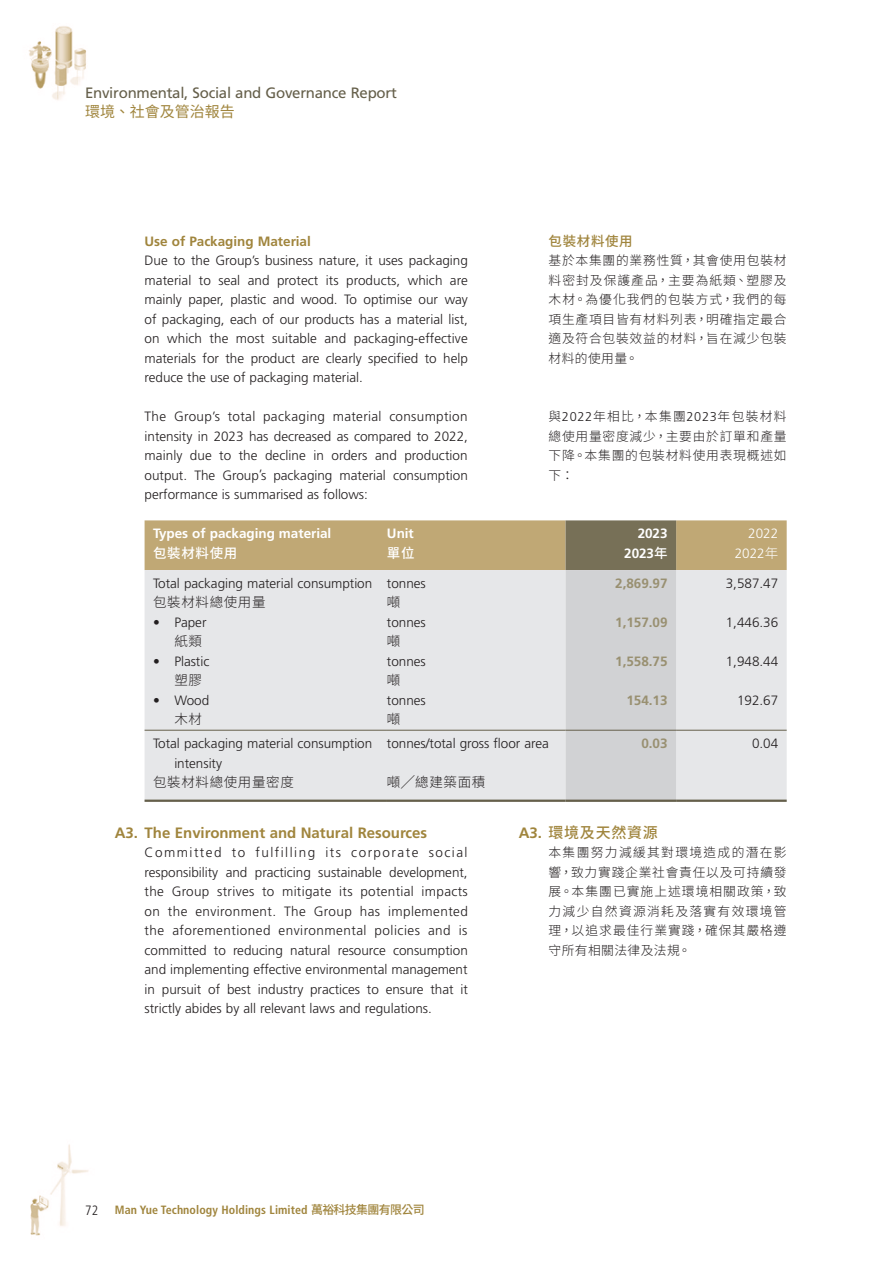
<style>
.page{position:relative;width:893px;height:1263px;background:#fff}
.page>*{position:absolute;margin:0;border:0;box-sizing:border-box;transform-origin:0 0}
.t1{font:15px "Frutiger LT Std";letter-spacing:-.015em;color:#655f4a}
.Heading_2{font:700 15px "Frutiger LT Std";color:#a0853d}
.t2{font:15px "Source Han Sans TC";color:#a0853d}
.Heading_2-2{font:500 15px "Source Han Sans TC";letter-spacing:.05em;color:#a0853d}
.Body_Text{font:300 13.5px/19.5px "Frutiger LT Std";color:#231f20;text-align:justify}
.Body_Text-2{font:700 13.5px "Frutiger LT Std";color:#fff}
.Body_Text-3{font:300 13.5px "Source Han Sans TC";letter-spacing:.05em;color:#231f20}
.Body_Text-4{font:700 13.5px "Frutiger LT Std";color:#999071}
.Heading_3{font:700 13.5px "Frutiger LT Std";color:#a0853d}
.Body_Text-5{font:300 13.5px "Frutiger LT Std";color:#fff}
.Body_Text-6{font:500 13.5px "Source Han Sans TC";letter-spacing:.05em;color:#fff}
.C_Heading_3{font:500 13.5px "Source Han Sans TC";letter-spacing:.05em;color:#a0853d}
.C_Body_Text{font:300 12.75px/19.5px "Source Han Sans TC";letter-spacing:.06em;color:#231f20;text-align:justify}
.t3{font:700 condensed 12px "Frutiger LT Std";letter-spacing:.005em;color:#a0853d}
.s1{font-family:"Source Han Sans TC";font-weight:500}
.s2{font-family:"Source Han Sans TC"}
.s3{font-family:"Frutiger LT Std"}
.s4{font-family:"Frutiger LT Std";font-weight:700}
.s5{font-weight:300;font-size:13.5px;color:#231f20}
.s6{font-family:"Source Han Sans TC";font-weight:500;font-stretch:normal}
</style>
<div class="page">
<svg style="left:145px;top:520px;width:642px;height:279px;background:#d9d6d0"></svg>
<hr style="left:145px;top:730px;width:242px;height:1px;background:#655f4a">
<hr style="left:387px;top:730px;width:179px;height:1px;background:#655f4a">
<hr style="left:566px;top:730px;width:110px;height:1px;background:#655f4a">
<hr style="left:676px;top:730px;width:111px;height:1px;background:#655f4a">
<hr style="left:145px;top:799px;width:242px;height:3px;background:#655f4a">
<hr style="left:387px;top:799px;width:179px;height:3px;background:#655f4a">
<hr style="left:566px;top:799px;width:110px;height:3px;background:#655f4a">
<hr style="left:676px;top:799px;width:111px;height:3px;background:#655f4a">
<p class="t1" style="left:85px;top:83px;width:313px">Environmental, Social and Governance Report</p>
<p class="t2" style="left:85px;top:103px;width:151px">環境、社會及管治報告</p>
<p class="C_Heading_3" style="left:549px;top:233px;width:86px">包裝材料使用</p>
<p class="C_Body_Text" style="left:549px;top:251px;width:240px">基於本集團的業務性質，其會使用包裝材料密封及保護產品，主要為紙類、塑膠及木材。為優化我們的包裝方式，我們的每項生產項目皆有材料列表，明確指定最合適及符合包裝效益的材料，旨在減少包裝材料的使用量。</p>
<p class="Heading_3" style="left:145px;top:233px;width:168px">Use of Packaging Material</p>
<p class="Body_Text" style="left:145px;top:251px;width:325px">Due to the Group’s business nature, it uses packaging material to seal and protect its products, which are mainly paper, plastic and wood. To optimise our way of packaging, each of our products has a material list, on which the most suitable and packaging-effective materials for the product are clearly specified to help reduce the use of packaging material.</p>
<p class="Body_Text" style="left:145px;top:407px;width:325px">The Group’s total packaging material consumption intensity in 2023 has decreased as compared to 2022, mainly due to the decline in orders and production output. The Group’s packaging material consumption performance is summarised as follows:</p>
<p class="Body_Text-2" style="left:153px;top:526px;width:180px">Types of packaging material</p>
<p class="Body_Text-2" style="left:387px;top:526px;width:28px">Unit</p>
<p class="Body_Text-2" style="left:638px;top:526px;width:31px">2023</p>
<p class="Body_Text-5" style="left:748px;top:526px;width:31px">2022</p>
<p class="Body_Text-6" style="left:153px;top:545px;width:86px">包裝材料使用</p>
<p class="Body_Text-6" style="left:387px;top:545px;width:29px">單位</p>
<p class="Body_Text-2" style="left:624px;top:545px;width:45px">2023<span class="s1">年</span></p>
<p class="Body_Text-5" style="left:735px;top:545px;width:45px">2022<span class="s2">年</span></p>
<p class="Body_Text" style="left:153px;top:574px;width:221px">Total packaging material consumption</p>
<p class="Body_Text" style="left:387px;top:574px;width:40px">tonnes</p>
<p class="Body_Text-4" style="left:615px;top:575px;width:54px">2,869.97</p>
<p class="Body_Text" style="left:726px;top:574px;width:54px">3,587.47</p>
<p class="Body_Text-3" style="left:153px;top:595px;width:114px">包裝材料總使用量</p>
<p class="Body_Text-3" style="left:387px;top:595px;width:15px">噸</p>
<p class="Body_Text" style="left:153px;top:613px;width:55px">• Paper</p>
<p class="Body_Text" style="left:387px;top:613px;width:40px">tonnes</p>
<p class="Body_Text-4" style="left:615px;top:614px;width:54px">1,157.09</p>
<p class="Body_Text" style="left:726px;top:613px;width:54px">1,446.36</p>
<p class="Body_Text-3" style="left:174px;top:634px;width:29px">紙類</p>
<p class="Body_Text-3" style="left:387px;top:634px;width:15px">噸</p>
<p class="Body_Text" style="left:153px;top:652px;width:58px">• Plastic</p>
<p class="Body_Text" style="left:387px;top:652px;width:40px">tonnes</p>
<p class="Body_Text-4" style="left:615px;top:653px;width:54px">1,558.75</p>
<p class="Body_Text" style="left:726px;top:652px;width:54px">1,948.44</p>
<p class="Body_Text-3" style="left:174px;top:673px;width:29px">塑膠</p>
<p class="Body_Text-3" style="left:387px;top:673px;width:15px">噸</p>
<p class="Body_Text" style="left:153px;top:691px;width:58px">• Wood</p>
<p class="Body_Text" style="left:387px;top:691px;width:40px">tonnes</p>
<p class="Body_Text-4" style="left:626px;top:692px;width:43px">154.13</p>
<p class="Body_Text" style="left:737px;top:691px;width:43px">192.67</p>
<p class="Body_Text-3" style="left:174px;top:712px;width:29px">木材</p>
<p class="Body_Text-3" style="left:387px;top:712px;width:15px">噸</p>
<p class="Body_Text" style="left:174px;top:734px;width:199px;text-indent:-21px">Total packaging material consumption intensity</p>
<p class="Body_Text" style="left:387px;top:734px;width:163px">tonnes/total gross floor area</p>
<p class="Body_Text-4" style="left:641px;top:736px;width:28px">0.03</p>
<p class="Body_Text" style="left:752px;top:734px;width:28px">0.04</p>
<p class="Body_Text-3" style="left:153px;top:775px;width:142px">包裝材料總使用量密度</p>
<p class="Body_Text-3" style="left:387px;top:775px;width:100px">噸╱總建築面積</p>
<p class="Heading_2" style="left:115px;top:823px;width:314px">A3. The Environment and Natural Resources</p>
<p class="Body_Text" style="left:145px;top:843px;width:325px">Committed to fulfilling its corporate social responsibility and practicing sustainable development, the Group strives to mitigate its potential impacts on the environment. The Group has implemented the aforementioned environmental policies and is committed to reducing natural resource consumption and implementing effective environmental management in pursuit of best industry practices to ensure that it strictly abides by all relevant laws and regulations.</p>
<p class="C_Body_Text" style="left:549px;top:407px;width:240px">與<span class="s3">2022</span>年相比，本集團<span class="s3">2023</span>年包裝材料總使用量密度減少，主要由於訂單和產量下降。本集團的包裝材料使用表現概述如下：</p>
<p class="Heading_2-2" style="left:519px;top:824px;width:141px"><span class="s4">A3.</span> 環境及天然資源</p>
<p class="C_Body_Text" style="left:549px;top:843px;width:240px">本集團努力減緩其對環境造成的潛在影響，致力實踐企業社會責任以及可持續發展。本集團已實施上述環境相關政策，致力減少自然資源消耗及落實有效環境管理，以追求最佳行業實踐，確保其嚴格遵守所有相關法律及法規。</p>
<p class="t3" style="left:85px;top:1202px;width:341px"><span class="s5">72</span> Man Yue Technology Holdings Limited <span class="s6">萬裕科技集團有限公司</span></p>
</div>
